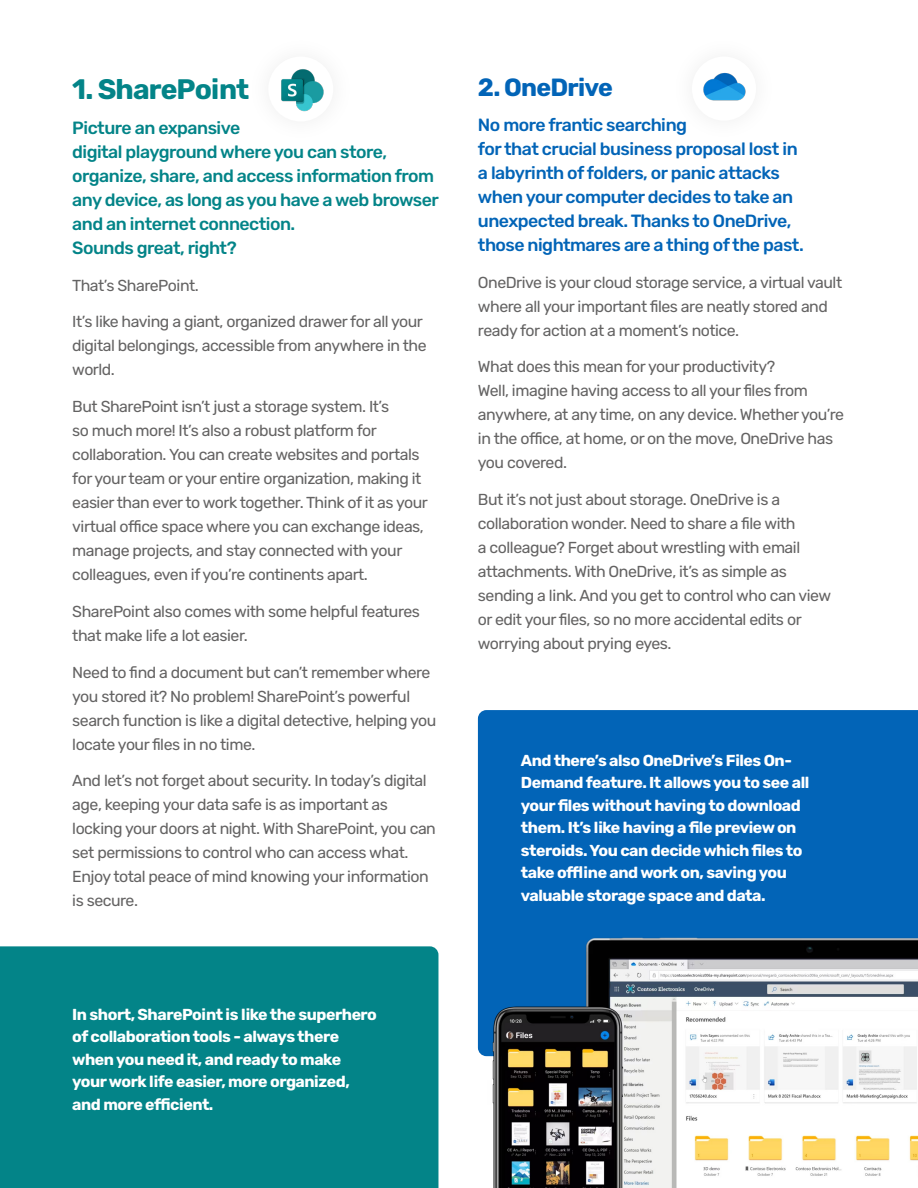
<style>
.page{position:relative;width:918px;height:1188px;background:#fff}
.page>*{position:absolute;margin:0;border:0;box-sizing:border-box;transform-origin:0 0}
.t1{font:700 28.2px "Rubik";letter-spacing:-.03em;color:#038488}
.t2{font:700 24.9px "Rubik";letter-spacing:-.03em;color:#0264b7}
.t3{font:500 17.7px/24px "Rubik";letter-spacing:-.03em;color:#0264b7}
.t4{font:500 17.7px/24px "Rubik";letter-spacing:-.03em;color:#038488}
.t5{font:15.9px/24px "Rubik";letter-spacing:-.03em;color:#646363}
.t6{font:700 15.9px/22.5px "Rubik";letter-spacing:-.03em;color:#fff}
</style>
<div class="page">
<div style="left:0;top:946px;width:438px;height:242px;background:#038488"></div>
<div style="left:478px;top:710px;width:440px;height:346px;background:#0264b7"></div>
<img style="left:488px;top:934px;width:430px;height:254px">
<img style="left:703px;top:72px;width:43px;height:29px">
<img style="left:281px;top:69px;width:43px;height:43px">
<h1 class="t1" style="left:72px;top:73px;width:179px">1. SharePoint</h1>
<p class="t4" style="left:72px;top:116px;width:368px">Picture an expansive<br>digital playground where you can store, organize, share, and access information from any device, as long as you have a web browser and an internet connection.<br>Sounds great, right?</p>
<p class="t5" style="left:72px;top:274px;width:128px">That’s SharePoint.</p>
<p class="t5" style="left:72px;top:310px;width:356px">It’s like having a giant, organized drawer for all your digital belongings, accessible from anywhere in the world.</p>
<p class="t5" style="left:72px;top:395px;width:357px">But SharePoint isn’t just a storage system. It’s<br>so much more! It’s also a robust platform for collaboration. You can create websites and portals for your team or your entire organization, making it easier than ever to work together. Think of it as your virtual office space where you can exchange ideas, manage projects, and stay connected with your colleagues, even if you’re continents apart.</p>
<p class="t5" style="left:72px;top:600px;width:349px">SharePoint also comes with some helpful features that make life a lot easier.</p>
<p class="t5" style="left:72px;top:661px;width:366px">Need to find a document but can’t remember where you stored it? No problem! SharePoint’s powerful search function is like a digital detective, helping you locate your files in no time.</p>
<p class="t5" style="left:72px;top:769px;width:365px">And let’s not forget about security. In today’s digital age, keeping your data safe is as important as locking your doors at night. With SharePoint, you can set permissions to control who can access what.<br>Enjoy total peace of mind knowing your information is secure.</p>
<h2 class="t2" style="left:478px;top:73px;width:136px">2. OneDrive</h2>
<p class="t3" style="left:478px;top:113px;width:327px">No more frantic searching<br>for that crucial business proposal lost in a labyrinth of folders, or panic attacks when your computer decides to take an unexpected break. Thanks to OneDrive, those nightmares are a thing of the past.</p>
<p class="t5" style="left:478px;top:270px;width:366px">OneDrive is your cloud storage service, a virtual vault where all your important files are neatly stored and ready for action at a moment’s notice.</p>
<p class="t5" style="left:478px;top:355px;width:368px">What does this mean for your productivity?<br>Well, imagine having access to all your files from anywhere, at any time, on any device. Whether you’re in the office, at home, or on the move, OneDrive has you covered.</p>
<p class="t5" style="left:478px;top:488px;width:355px">But it’s not just about storage. OneDrive is a collaboration wonder. Need to share a file with<br>a colleague? Forget about wrestling with email attachments. With OneDrive, it’s as simple as sending a link. And you get to control who can view or edit your files, so no more accidental edits or worrying about prying eyes.</p>
<p class="t6" style="left:521px;top:749px;width:290px">And there’s also OneDrive’s Files On-Demand feature. It allows you to see all your files without having to download them. It’s like having a file preview on steroids. You can decide which files to take offline and work on, saving you valuable storage space and data.</p>
<p class="t6" style="left:72px;top:1004px;width:306px">In short, SharePoint is like the superhero of collaboration tools - always there when you need it, and ready to make your work life easier, more organized, and more efficient.</p>
</div>
